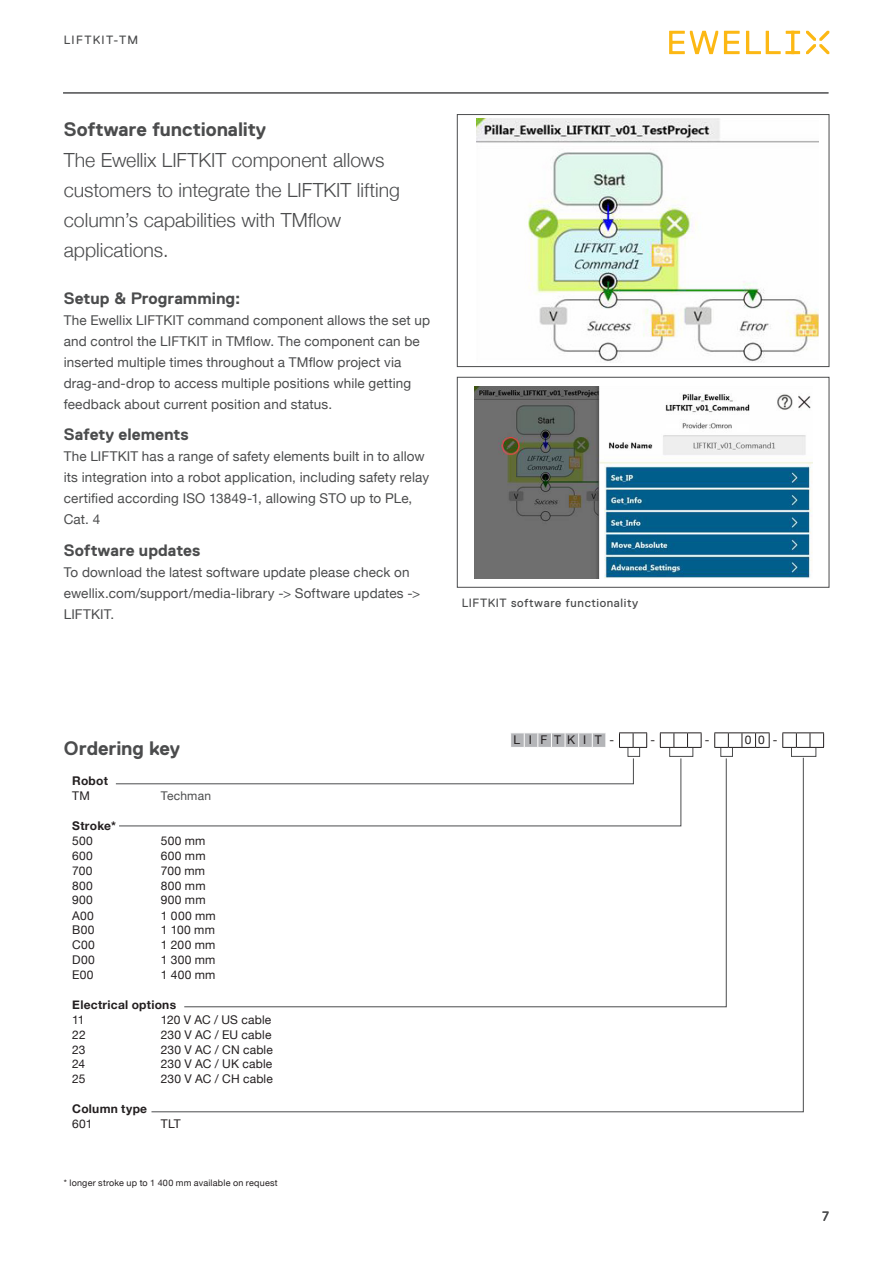
<style>
.page{position:relative;width:893px;height:1263px;background:#fff}
.page>*{position:absolute;margin:0;border:0;box-sizing:border-box;transform-origin:0 0}
.X_Lead_13pt{font:300 19.5px/30px "Helvetica Neue";color:#4b4c4d}
.X_Headline_S_13pt{font:700 19.5px "Replica Std";letter-spacing:-.005em;color:#4b4c4d}
.X_Paragraph_Title_11{font:700 16.5px "Replica Std";color:#4b4c4d}
.X_Bodytext_Helvetica{font:13.5px/21px "Helvetica Neue";letter-spacing:.01em;color:#4b4c4d}
.t1{font:13.5px "Replica Std";color:#4b4c4d}
.X_Table_Content_Left{font:12px "Helvetica Neue";letter-spacing:.015em;color:#231f20}
.X_Table_Title_Left_9{font:700 12px "Helvetica Neue";letter-spacing:.02em;color:#231f20}
.X_Caption_Replica_8p{font:12px "Replica Std";letter-spacing:.05em;color:#4b4c4d}
.X_Table_Title_Orderi{font:12px "Helvetica Neue";color:#231f20}
.X_Caption_Replica_8p-2{font:12px "Replica Std";letter-spacing:.11em;color:#4b4c4d}
.X-Table_Text_Left_8p{font:12px "Helvetica Neue";letter-spacing:.015em;color:#4b4c4d}
.X_Table_Footnotes_6p{font:9px "Helvetica Neue";letter-spacing:.025em;color:#231f20}
</style>
<div class="page">
<svg style="left:669px;top:31px;width:131px;height:23px"></svg>
<svg style="left:806px;top:31px;width:23px;height:23px"></svg>
<hr style="left:63px;top:93px;width:765px;height:1px;background:#4b4c4d">
<div style="left:457px;top:377px;width:372px;height:210px;border:1px solid #4b4c4d"></div>
<img style="left:474px;top:387px;width:338px;height:191px">
<div style="left:457px;top:114px;width:372px;height:253px;border:1px solid #4b4c4d"></div>
<svg style="left:619px;top:732px;width:28px;height:16px"></svg>
<svg style="left:714px;top:732px;width:56px;height:16px"></svg>
<svg style="left:660px;top:732px;width:42px;height:16px"></svg>
<svg style="left:782px;top:732px;width:42px;height:16px"></svg>
<svg style="left:511px;top:733px;width:95px;height:14px"></svg>
<div style="left:669px;top:747px;width:24px;height:10px;border:1px solid #4b4c4d"></div>
<div style="left:791px;top:747px;width:25px;height:10px;border:1px solid #4b4c4d"></div>
<div style="left:628px;top:747px;width:12px;height:10px;border:1px solid #4b4c4d"></div>
<div style="left:720px;top:747px;width:13px;height:10px;border:1px solid #4b4c4d"></div>
<img style="left:476px;top:118px;width:342px;height:244px">
<svg style="left:151px;top:757px;width:653px;height:355px"></svg>
<p class="X_Caption_Replica_8p-2" style="left:64px;top:34px;width:76px">LIFTKIT-TM</p>
<p class="X_Headline_S_13pt" style="left:64px;top:118px;width:204px">Software functionality</p>
<p class="X_Lead_13pt" style="left:64px;top:144px;width:338px">The Ewellix LIFTKIT component allows customers to integrate the LIFTKIT lifting column’s capabilities with TMflow applications.</p>
<p class="X_Paragraph_Title_11" style="left:64px;top:289px;width:178px">Setup &amp; Programming:</p>
<p class="X_Bodytext_Helvetica" style="left:64px;top:310px;width:368px">The Ewellix LIFTKIT command component allows the set up and control the LIFTKIT in TMflow. The component can be inserted multiple times throughout a TMflow project via drag-and-drop to access multiple positions while getting feedback about current position and status.</p>
<p class="X_Paragraph_Title_11" style="left:64px;top:425px;width:126px">Safety elements</p>
<p class="X_Bodytext_Helvetica" style="left:64px;top:447px;width:367px">The LIFTKIT has a range of safety elements built in to allow its integration into a robot application, including safety relay certified according ISO 13849-1, allowing STO up to PLe, Cat. 4</p>
<p class="X_Paragraph_Title_11" style="left:64px;top:541px;width:138px">Software updates</p>
<p class="X_Bodytext_Helvetica" style="left:64px;top:562px;width:358px">To download the latest software update please check on ewellix.com/support/media-library -&gt; Software updates -&gt;<br>LIFTKIT.</p>
<p class="X_Caption_Replica_8p" style="left:462px;top:596px;width:178px">LIFTKIT software functionality</p>
<p class="X_Headline_S_13pt" style="left:64px;top:737px;width:118px">Ordering key</p>
<p class="X_Table_Title_Left_9" style="left:72px;top:772px;width:37px">Robot</p>
<p class="X_Table_Content_Left" style="left:72px;top:787px;width:19px">TM</p>
<p class="X-Table_Text_Left_8p" style="left:161px;top:787px;width:52px">Techman</p>
<p class="X_Table_Title_Left_9" style="left:72px;top:816px;width:45px">Stroke*</p>
<p class="X_Table_Content_Left" style="left:72px;top:832px;width:22px">500</p>
<p class="X_Table_Content_Left" style="left:161px;top:832px;width:46px">500 mm</p>
<p class="X_Table_Content_Left" style="left:72px;top:847px;width:22px">600</p>
<p class="X_Table_Content_Left" style="left:161px;top:847px;width:46px">600 mm</p>
<p class="X_Table_Content_Left" style="left:72px;top:862px;width:22px">700</p>
<p class="X_Table_Content_Left" style="left:161px;top:862px;width:46px">700 mm</p>
<p class="X_Table_Content_Left" style="left:72px;top:877px;width:22px">800</p>
<p class="X_Table_Content_Left" style="left:161px;top:877px;width:46px">800 mm</p>
<p class="X_Table_Content_Left" style="left:72px;top:891px;width:22px">900</p>
<p class="X_Table_Content_Left" style="left:161px;top:891px;width:46px">900 mm</p>
<p class="X_Table_Content_Left" style="left:72px;top:907px;width:23px">A00</p>
<p class="X_Table_Content_Left" style="left:161px;top:907px;width:56px">1 000 mm</p>
<p class="X_Table_Content_Left" style="left:72px;top:921px;width:24px">B00</p>
<p class="X_Table_Content_Left" style="left:161px;top:921px;width:55px">1 100 mm</p>
<p class="X_Table_Content_Left" style="left:72px;top:936px;width:24px">C00</p>
<p class="X_Table_Content_Left" style="left:161px;top:936px;width:56px">1 200 mm</p>
<p class="X_Table_Content_Left" style="left:72px;top:951px;width:24px">D00</p>
<p class="X_Table_Content_Left" style="left:161px;top:951px;width:56px">1 300 mm</p>
<p class="X_Table_Content_Left" style="left:72px;top:966px;width:23px">E00</p>
<p class="X_Table_Content_Left" style="left:161px;top:966px;width:56px">1 400 mm</p>
<p class="X_Table_Title_Left_9" style="left:72px;top:995px;width:105px">Electrical options</p>
<p class="X_Table_Content_Left" style="left:72px;top:1011px;width:14px">11</p>
<p class="X_Table_Content_Left" style="left:161px;top:1011px;width:112px">120 V AC / US cable</p>
<p class="X_Table_Content_Left" style="left:72px;top:1026px;width:15px">22</p>
<p class="X_Table_Content_Left" style="left:161px;top:1026px;width:112px">230 V AC / EU cable</p>
<p class="X_Table_Content_Left" style="left:72px;top:1040px;width:15px">23</p>
<p class="X_Table_Content_Left" style="left:161px;top:1040px;width:113px">230 V AC / CN cable</p>
<p class="X_Table_Content_Left" style="left:72px;top:1055px;width:15px">24</p>
<p class="X_Table_Content_Left" style="left:161px;top:1055px;width:113px">230 V AC / UK cable</p>
<p class="X_Table_Content_Left" style="left:72px;top:1070px;width:15px">25</p>
<p class="X_Table_Content_Left" style="left:161px;top:1070px;width:113px">230 V AC / CH cable</p>
<p class="X_Table_Title_Left_9" style="left:72px;top:1099px;width:76px">Column type</p>
<p class="X_Table_Content_Left" style="left:72px;top:1115px;width:22px">601</p>
<p class="X_Table_Content_Left" style="left:161px;top:1115px;width:21px">TLT</p>
<p class="X_Table_Footnotes_6p" style="left:64px;top:1176px;width:215px">* longer stroke up to 1 400 mm available on request</p>
<p class="X_Table_Title_Orderi" style="left:513px;top:731px;width:8px">L</p>
<p class="X_Table_Title_Orderi" style="left:529px;top:731px;width:5px">I</p>
<p class="X_Table_Title_Orderi" style="left:540px;top:731px;width:8px">F</p>
<p class="X_Table_Title_Orderi" style="left:554px;top:731px;width:8px">T</p>
<p class="X_Table_Title_Orderi" style="left:567px;top:731px;width:10px">K</p>
<p class="X_Table_Title_Orderi" style="left:583px;top:731px;width:5px">I</p>
<p class="X_Table_Title_Orderi" style="left:595px;top:731px;width:8px">T</p>
<p class="X_Table_Title_Orderi" style="left:610px;top:731px;width:6px">-</p>
<p class="X_Table_Title_Orderi" style="left:650px;top:731px;width:6px">-</p>
<p class="X_Table_Title_Orderi" style="left:705px;top:731px;width:6px">-</p>
<p class="X_Table_Title_Orderi" style="left:745px;top:731px;width:8px">0</p>
<p class="X_Table_Title_Orderi" style="left:758px;top:731px;width:8px">0</p>
<p class="X_Table_Title_Orderi" style="left:773px;top:731px;width:6px">-</p>
<p class="t1" style="left:822px;top:1209px;width:8px">7</p>
</div>
